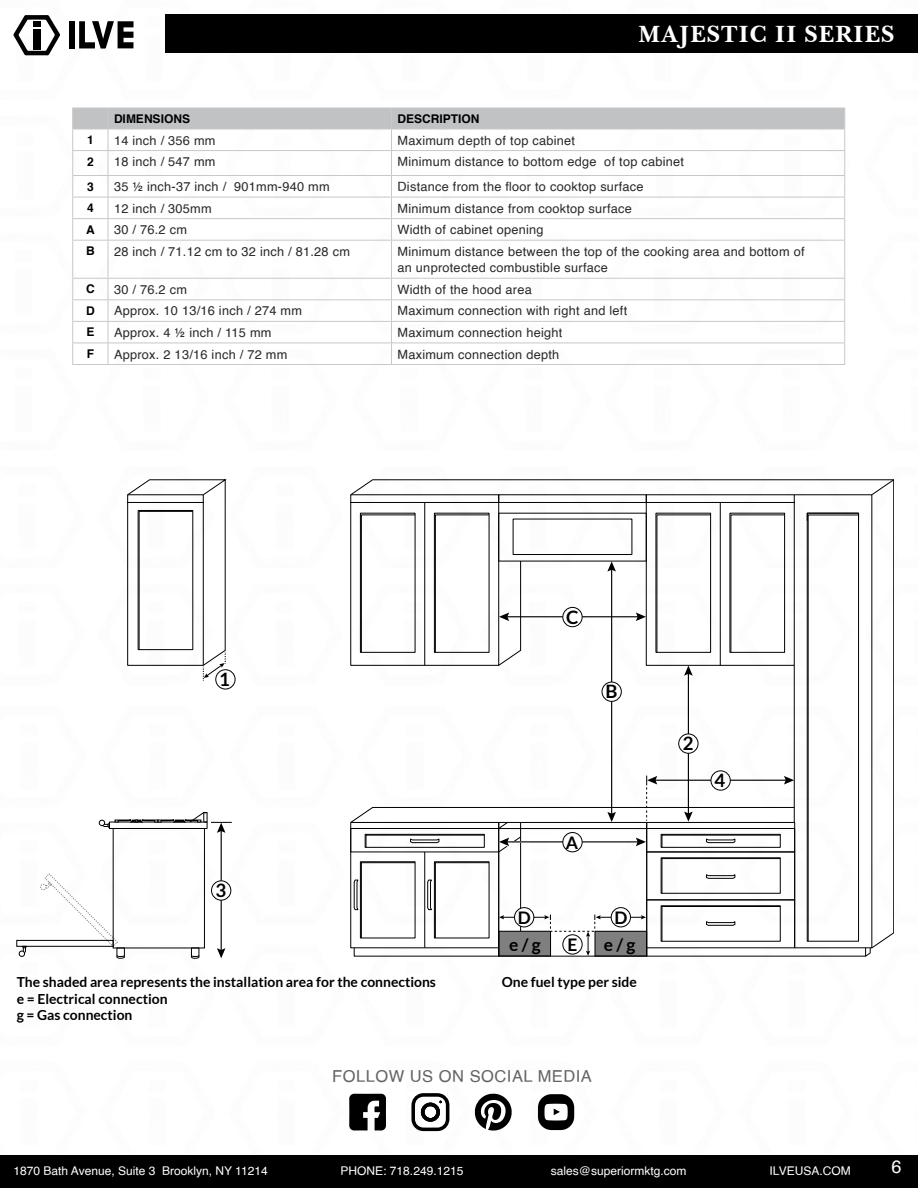
<style>
.page{position:relative;width:918px;height:1188px;background:#fff}
.page>*{position:absolute;margin:0;border:0;box-sizing:border-box;transform-origin:0 0}
.t1{font:700 24px "Baskerville BT";letter-spacing:.03em;color:#fff}
.t2{font:700 18.45px "Lato";color:#000}
.t3{font:18px "Helvetica";color:#fff}
.t4{font:700 17.4px "Lato";color:#000}
.t5{font:16.5px "Helvetica";letter-spacing:.03em;color:#636466}
.t6{font:700 13.95px/16.6px "Lato";color:#000}
.t7{font:12.75px/16.5px "Helvetica";letter-spacing:.02em;color:#292829}
.t8{font:12px "Helvetica";color:#fff}
.t9{font:700 12px "Helvetica";color:#000}
</style>
<div class="page">
<img style="left:0;top:14px;width:918px;height:1142px">
<svg style="left:13px;top:15px;width:47px;height:40px"></svg>
<svg style="left:79px;top:21px;width:55px;height:28px"></svg>
<div style="left:69px;top:21px;width:6px;height:27px;background:#000"></div>
<div style="left:33px;top:29px;width:8px;height:20px;background:#000"></div>
<div style="left:33px;top:21px;width:8px;height:6px;background:#000"></div>
<div style="left:0;top:1156px;width:918px;height:32px;background:#000"></div>
<div style="left:165px;top:15px;width:753px;height:38px;background:#000"></div>
<div style="left:113px;top:828px;width:92px;height:120px;border:1px solid #000"></div>
<svg style="left:191px;top:947px;width:9px;height:12px"></svg>
<svg style="left:19px;top:947px;width:8px;height:10px"></svg>
<div style="left:16px;top:940px;width:97px;height:7px;border:1px solid #000"></div>
<svg style="left:40px;top:874px;width:85px;height:85px"></svg>
<hr style="left:221px;top:830px;width:1px;height:121px;background:#000">
<svg style="left:217px;top:948px;width:8px;height:10px"></svg>
<div style="left:212px;top:881px;width:19px;height:19px;background:#fff;border-radius:50%"></div>
<div style="left:211px;top:880px;width:20px;height:21px;border:1px solid #000;border-radius:50%"></div>
<div style="left:216px;top:670px;width:19px;height:19px;background:#fff;border-radius:50%"></div>
<div style="left:215px;top:669px;width:21px;height:20px;border:1px solid #000;border-radius:50%"></div>
<svg style="left:99px;top:812px;width:133px;height:21px"></svg>
<svg style="left:127px;top:479px;width:100px;height:202px"></svg>
<svg style="left:350px;top:479px;width:544px;height:478px"></svg>
<svg style="left:72px;top:108px;width:773px;height:132px"></svg>
<hr style="left:72px;top:240px;width:36px;height:1px;background:#c7c8ca">
<hr style="left:72px;top:241px;width:1px;height:37px;background:#c7c8ca">
<hr style="left:108px;top:240px;width:284px;height:1px;background:#c7c8ca">
<hr style="left:108px;top:241px;width:1px;height:37px;background:#c7c8ca">
<hr style="left:392px;top:240px;width:453px;height:1px;background:#c7c8ca">
<hr style="left:391px;top:241px;width:1px;height:37px;background:#c7c8ca">
<hr style="left:844px;top:241px;width:1px;height:37px;background:#c7c8ca">
<hr style="left:72px;top:278px;width:36px;height:1px;background:#c7c8ca">
<hr style="left:108px;top:278px;width:284px;height:1px;background:#c7c8ca">
<hr style="left:392px;top:278px;width:453px;height:1px;background:#c7c8ca">
<hr style="left:72px;top:299px;width:36px;height:1px;background:#c7c8ca">
<hr style="left:108px;top:299px;width:284px;height:1px;background:#c7c8ca">
<hr style="left:392px;top:299px;width:453px;height:1px;background:#c7c8ca">
<hr style="left:72px;top:321px;width:36px;height:1px;background:#c7c8ca">
<hr style="left:108px;top:321px;width:284px;height:1px;background:#c7c8ca">
<hr style="left:392px;top:321px;width:453px;height:1px;background:#c7c8ca">
<hr style="left:72px;top:343px;width:36px;height:1px;background:#c7c8ca">
<svg style="left:72px;top:279px;width:1px;height:85px"></svg>
<hr style="left:108px;top:343px;width:284px;height:1px;background:#c7c8ca">
<svg style="left:108px;top:279px;width:1px;height:85px"></svg>
<hr style="left:392px;top:343px;width:453px;height:1px;background:#c7c8ca">
<svg style="left:391px;top:279px;width:1px;height:85px"></svg>
<svg style="left:844px;top:279px;width:1px;height:85px"></svg>
<hr style="left:72px;top:364px;width:36px;height:1px;background:#c7c8ca">
<hr style="left:108px;top:364px;width:284px;height:1px;background:#c7c8ca">
<hr style="left:392px;top:364px;width:453px;height:1px;background:#c7c8ca">
<svg style="left:349px;top:1094px;width:37px;height:37px"></svg>
<svg style="left:411px;top:1093px;width:38px;height:38px"></svg>
<svg style="left:475px;top:1094px;width:37px;height:37px"></svg>
<svg style="left:538px;top:1094px;width:36px;height:36px"></svg>
<p class="t9" style="left:114px;top:109px;width:78px">DIMENSIONS</p>
<p class="t9" style="left:398px;top:109px;width:84px">DESCRIPTION</p>
<h1 class="t1" style="left:638px;top:19px;width:258px">MAJESTIC II SERIES</h1>
<p class="t9" style="left:87px;top:130px;width:8px">1</p>
<p class="t7" style="left:114px;top:132px;width:103px">14 inch / 356 mm</p>
<p class="t7" style="left:397px;top:132px;width:179px">Maximum depth of top cabinet</p>
<p class="t9" style="left:87px;top:152px;width:8px">2</p>
<p class="t7" style="left:114px;top:154px;width:103px">18 inch / 547 mm</p>
<p class="t7" style="left:397px;top:154px;width:288px">Minimum distance to bottom edge of top cabinet</p>
<p class="t9" style="left:87px;top:177px;width:8px">3</p>
<p class="t7" style="left:114px;top:179px;width:217px">35 ½ inch-37 inch / 901mm-940 mm</p>
<p class="t7" style="left:397px;top:179px;width:248px">Distance from the floor to cooktop surface</p>
<p class="t9" style="left:87px;top:198px;width:8px">4</p>
<p class="t7" style="left:114px;top:200px;width:99px">12 inch / 305mm</p>
<p class="t7" style="left:397px;top:200px;width:236px">Minimum distance from cooktop surface</p>
<p class="t9" style="left:86px;top:220px;width:10px">A</p>
<p class="t7" style="left:114px;top:222px;width:74px">30 / 76.2 cm</p>
<p class="t7" style="left:397px;top:222px;width:148px">Width of cabinet opening</p>
<p class="t9" style="left:86px;top:241px;width:10px">B</p>
<p class="t7" style="left:114px;top:243px;width:238px">28 inch / 71.12 cm to 32 inch / 81.28 cm</p>
<p class="t7" style="left:397px;top:243px;width:409px">Minimum distance between the top of the cooking area and bottom of an unprotected combustible surface</p>
<p class="t9" style="left:86px;top:279px;width:10px">C</p>
<p class="t7" style="left:114px;top:281px;width:74px">30 / 76.2 cm</p>
<p class="t7" style="left:397px;top:281px;width:136px">Width of the hood area</p>
<p class="t9" style="left:86px;top:301px;width:10px">D</p>
<p class="t7" style="left:114px;top:303px;width:190px">Approx. 10 13/16 inch / 274 mm</p>
<p class="t7" style="left:397px;top:303px;width:231px">Maximum connection with right and left</p>
<p class="t9" style="left:86px;top:322px;width:10px">E</p>
<p class="t7" style="left:114px;top:325px;width:159px">Approx. 4 ½ inch / 115 mm</p>
<p class="t7" style="left:397px;top:325px;width:166px">Maximum connection height</p>
<p class="t9" style="left:87px;top:344px;width:9px">F</p>
<p class="t7" style="left:114px;top:346px;width:175px">Approx. 2 13/16 inch / 72 mm</p>
<p class="t7" style="left:397px;top:346px;width:163px">Maximum connection depth</p>
<h2 class="t2" style="left:219px;top:669px;width:12px">1</h2>
<h2 class="t2" style="left:216px;top:880px;width:12px">3</h2>
<h2 class="t2" style="left:566px;top:607px;width:14px">C</h2>
<h2 class="t2" style="left:606px;top:681px;width:14px">B</h2>
<h3 class="t4" style="left:518px;top:907px;width:14px">D</h3>
<h3 class="t4" style="left:566px;top:832px;width:14px">A</h3>
<h3 class="t4" style="left:614px;top:907px;width:14px">D</h3>
<h3 class="t4" style="left:509px;top:934px;width:33px">e / g</h3>
<h3 class="t4" style="left:604px;top:934px;width:33px">e / g</h3>
<h3 class="t4" style="left:567px;top:934px;width:11px">E</h3>
<p class="t6" style="left:17px;top:973px;width:421px">The shaded area represents the installation area for the connections e = Electrical connection<br>g = Gas connection</p>
<p class="t6" style="left:502px;top:973px;width:137px">One fuel type per side</p>
<p class="t5" style="left:332px;top:1063px;width:261px">FOLLOW US ON SOCIAL MEDIA</p>
<h2 class="t2" style="left:683px;top:733px;width:12px">2</h2>
<h2 class="t2" style="left:714px;top:770px;width:12px">4</h2>
<p class="t8" style="left:14px;top:1161px;width:256px">1870 Bath Avenue, Suite 3 Brooklyn, NY 11214</p>
<p class="t8" style="left:341px;top:1161px;width:124px">PHONE: 718.249.1215</p>
<p class="t8" style="left:551px;top:1161px;width:137px">sales@superiormktg.com</p>
<p class="t8" style="left:770px;top:1161px;width:83px">ILVEUSA.COM</p>
<h3 class="t3" style="left:892px;top:1153px;width:12px">6</h3>
</div>
